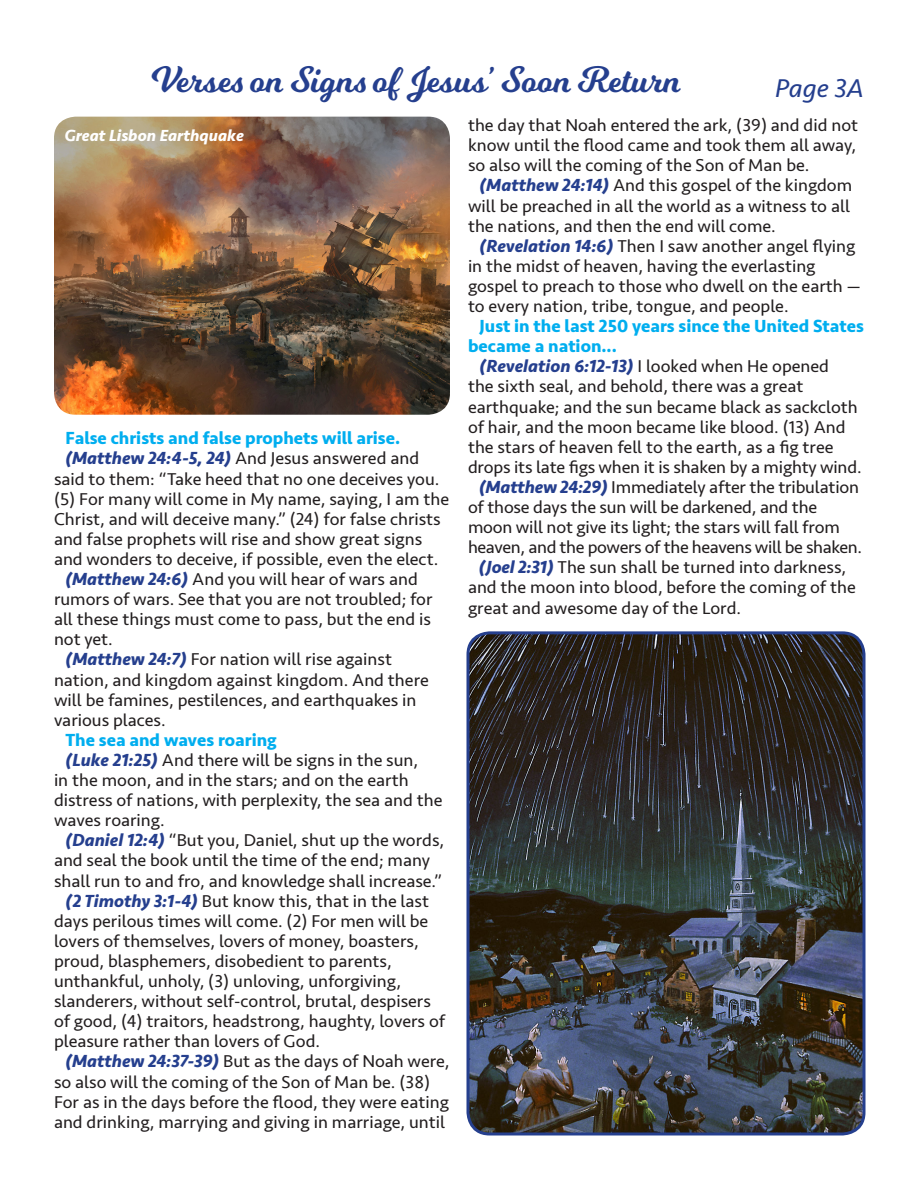
<style>
.page{position:relative;width:918px;height:1188px;background:#fff}
.page>*{position:absolute;margin:0;border:0;box-sizing:border-box;transform-origin:0 0}
.chapter_title{font:36px "Milkshake";color:#253f8e}
.t1{font:italic 27px "Seravek";color:#253f8e}
.t2{font:18px/20.1px "Seravek";color:#231f20}
.t3{font:700 18px/20.1px "Seravek";color:#00aeef}
.t4{font:italic 700 16.5px "Seravek";color:#fff}
.s1{font-weight:700;font-style:italic;color:#253f8e}
</style>
<div class="page">
<img style="left:470px;top:635px;width:394px;height:499px">
<div style="left:466px;top:631px;width:400px;height:504px;border:3px solid #253f8e;border-radius:22px"></div>
<img style="left:54px;top:117px;width:396px;height:298px">
<p class="chapter_title" style="left:151px;top:54px;width:532px">Verses on Signs of Jesus’ Soon Return</p>
<p class="t1" style="left:775px;top:66px;width:91px">Page 3A</p>
<p class="t4" style="left:65px;top:121px;width:181px">Great Lisbon Earthquake</p>
<p class="t3" style="left:66px;top:428px;width:336px">False christs and false prophets will arise.</p>
<p class="t2" style="left:54px;top:448px;width:397px;text-indent:11px"><span class="s1">(Matthew 24:4-5, 24)</span> And Jesus answered and said to them: “Take heed that no one deceives you. (5) For many will come in My name, saying, I am the Christ, and will deceive many.” (24) for false christs and false prophets will rise and show great signs and wonders to deceive, if possible, even the elect.</p>
<p class="t2" style="left:54px;top:569px;width:380px;text-indent:11px"><span class="s1">(Matthew 24:6)</span> And you will hear of wars and rumors of wars. See that you are not troubled; for all these things must come to pass, but the end is not yet.</p>
<p class="t2" style="left:54px;top:649px;width:376px;text-indent:12px"><span class="s1">(Matthew 24:7)</span> For nation will rise against nation, and kingdom against kingdom. And there will be famines, pestilences, and earthquakes in various places.</p>
<p class="t3" style="left:65px;top:730px;width:213px">The sea and waves roaring</p>
<p class="t2" style="left:54px;top:750px;width:390px;text-indent:12px"><span class="s1">(Luke 21:25)</span> And there will be signs in the sun,<br>in the moon, and in the stars; and on the earth distress of nations, with perplexity, the sea and the waves roaring.</p>
<p class="t2" style="left:54px;top:830px;width:392px;text-indent:12px"><span class="s1">(Daniel 12:4)</span> “But you, Daniel, shut up the words, and seal the book until the time of the end; many shall run to and fro, and knowledge shall increase.”</p>
<p class="t2" style="left:54px;top:891px;width:377px;text-indent:12px"><span class="s1">(2 Timothy 3:1-4)</span> But know this, that in the last days perilous times will come. (2) For men will be lovers of themselves, lovers of money, boasters, proud, blasphemers, disobedient to parents, unthankful, unholy, (3) unloving, unforgiving,</p>
<p class="t2" style="left:54px;top:991px;width:393px">slanderers, without self-control, brutal, despisers of good, (4) traitors, headstrong, haughty, lovers of pleasure rather than lovers of God.</p>
<p class="t2" style="left:54px;top:1051px;width:397px;text-indent:11px"><span class="s1">(Matthew 24:37-39)</span> But as the days of Noah were, so also will the coming of the Son of Man be. (38)<br>For as in the days before the flood, they were eating and drinking, marrying and giving in marriage, until</p>
<p class="t2" style="left:468px;top:115px;width:392px;text-align:justify">the day that Noah entered the ark, (39) and did not know until the flood came and took them all away, so also will the coming of the Son of Man be.</p>
<p class="t2" style="left:468px;top:175px;width:386px;text-indent:12px"><span class="s1">(Matthew 24:14)</span> And this gospel of the kingdom will be preached in all the world as a witness to all the nations, and then the end will come.</p>
<p class="t2" style="left:468px;top:236px;width:394px;text-indent:12px"><span class="s1">(Revelation 14:6)</span> Then I saw another angel flying in the midst of heaven, having the everlasting gospel to preach to those who dwell on the earth — to every nation, tribe, tongue, and people.</p>
<p class="t3" style="left:468px;top:316px;width:398px;text-indent:12px">Just in the last 250 years since the United States became a nation...</p>
<p class="t2" style="left:468px;top:356px;width:395px;text-indent:12px"><span class="s1">(Revelation 6:12-13)</span> I looked when He opened<br>the sixth seal, and behold, there was a great earthquake; and the sun became black as sackcloth of hair, and the moon became like blood. (13) And the stars of heaven fell to the earth, as a fig tree drops its late figs when it is shaken by a mighty wind.</p>
<p class="t2" style="left:468px;top:477px;width:396px;text-indent:11px"><span class="s1">(Matthew 24:29)</span> Immediately after the tribulation of those days the sun will be darkened, and the moon will not give its light; the stars will fall from heaven, and the powers of the heavens will be shaken.</p>
<p class="t2" style="left:468px;top:557px;width:389px;text-indent:11px"><span class="s1">(Joel 2:31)</span> The sun shall be turned into darkness, and the moon into blood, before the coming of the great and awesome day of the Lord.</p>
</div>
